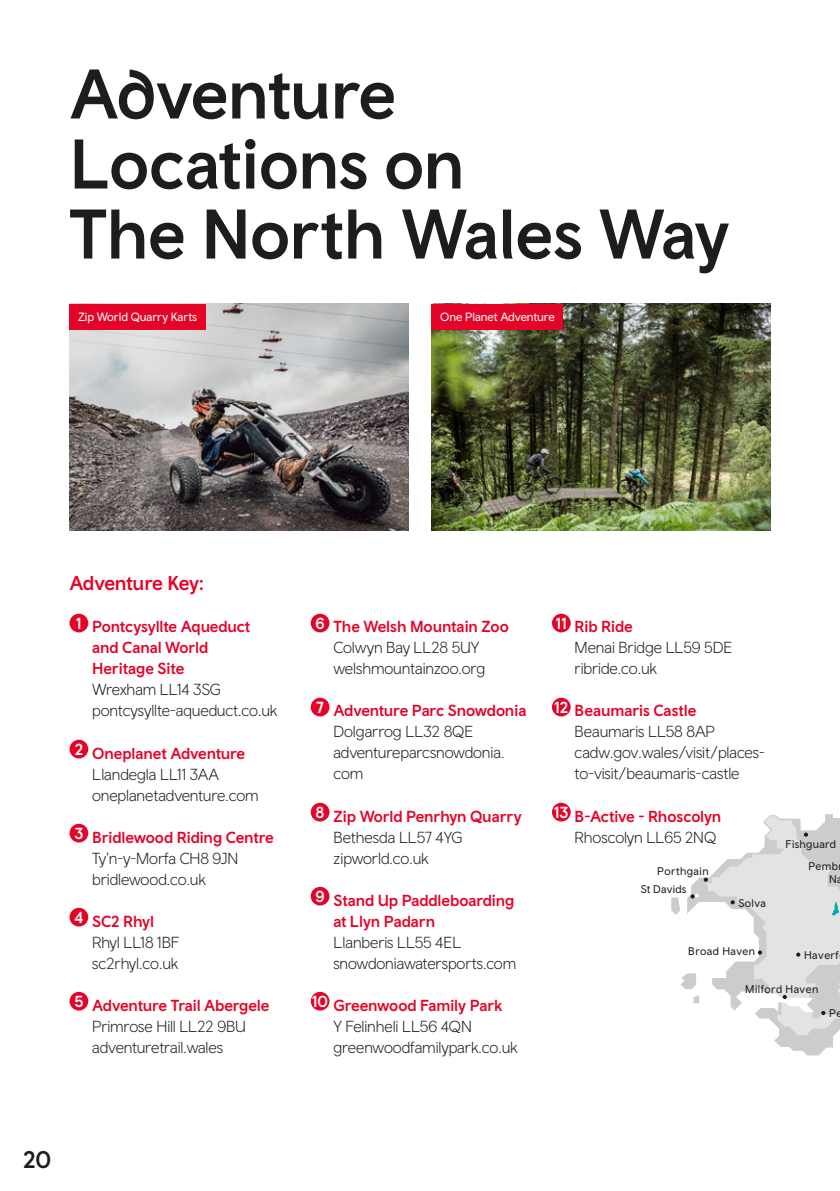
<style>
.page{position:relative;width:840px;height:1191px;background:#fff}
.page>*{position:absolute;margin:0;border:0;box-sizing:border-box;transform-origin:0 0}
.t1{font:500 70px/70px "Wales Sans Headline";letter-spacing:-.01em;color:#1d1d1b}
.t2{font:500 70px "Wales Sans Body";letter-spacing:-.01em;color:#1d1d1b}
.t3{font:500 24px "Wales Sans Body";color:#1d1d1b}
.t4{font:500 20px "Wales Sans Body";letter-spacing:-.025em;color:#e40428}
.t5{font:300 16px/21px "Wales Sans Body";letter-spacing:-.01em;color:#1d1d1b}
.t6{font:500 16px/21px "Wales Sans Body";letter-spacing:-.01em;color:#e40428}
.t7{font:12px "Wales Sans Body";letter-spacing:-.005em;color:#fff}
.t8{font:11.2px/12.4px "Wales Sans Body";letter-spacing:.035em;color:#1d1d1b}
.s1{font-family:"Wales Sans Headline"}
.s2{font-weight:500;color:#e40428}
.s3{font-weight:300;color:#1d1d1b}
</style>
<div class="page">
<div style="left:69px;top:613px;width:19px;height:19px;background:#e40428;border-radius:50%"></div>
<div style="left:69px;top:739px;width:19px;height:19px;background:#e40428;border-radius:50%"></div>
<div style="left:69px;top:823px;width:19px;height:19px;background:#e40428;border-radius:50%"></div>
<div style="left:69px;top:907px;width:19px;height:19px;background:#e40428;border-radius:50%"></div>
<div style="left:69px;top:991px;width:19px;height:19px;background:#e40428;border-radius:50%"></div>
<div style="left:310px;top:613px;width:19px;height:19px;background:#e40428;border-radius:50%"></div>
<div style="left:310px;top:697px;width:19px;height:19px;background:#e40428;border-radius:50%"></div>
<div style="left:310px;top:802px;width:19px;height:19px;background:#e40428;border-radius:50%"></div>
<div style="left:310px;top:886px;width:19px;height:19px;background:#e40428;border-radius:50%"></div>
<div style="left:310px;top:991px;width:19px;height:19px;background:#e40428;border-radius:50%"></div>
<div style="left:551px;top:613px;width:19px;height:19px;background:#e40428;border-radius:50%"></div>
<div style="left:551px;top:697px;width:19px;height:19px;background:#e40428;border-radius:50%"></div>
<div style="left:551px;top:802px;width:19px;height:19px;background:#e40428;border-radius:50%"></div>
<img style="left:69px;top:304px;width:339px;height:227px">
<div style="left:69px;top:304px;width:137px;height:25px;background:#e40428"></div>
<img style="left:431px;top:304px;width:339px;height:227px">
<div style="left:431px;top:304px;width:132px;height:25px;background:#e40428"></div>
<svg style="left:671px;top:814px;width:168px;height:241px"></svg>
<h1 class="t1" style="left:69px;top:57px;width:396px">Adventure<br>Locations on</h1>
<h1 class="t2" style="left:69px;top:192px;width:660px"><span class="s1">The</span> North Wales Way</h1>
<p class="t7" style="left:78px;top:309px;width:121px">Zip World Quarry Karts</p>
<p class="t7" style="left:440px;top:309px;width:116px">One Planet Adventure</p>
<p class="t4" style="left:69px;top:571px;width:136px">Adventure Key:</p>
<p class="t6" style="left:92px;top:616px;width:159px;text-indent:-16px"><sup>1</sup> Pontcysyllte Aqueduct and Canal World<br>Heritage Site</p>
<p class="t5" style="left:92px;top:679px;width:186px">Wrexham LL14 3SG pontcysyllte-aqueduct.co.uk</p>
<p class="t5" style="left:92px;top:742px;width:168px;text-indent:-18px"><sup>2</sup> <span class="s2">Oneplanet Adventure<br></span>Llandegla LL11 3AA oneplanetadventure.com</p>
<p class="t5" style="left:92px;top:826px;width:183px;text-indent:-18px"><sup>3</sup> <span class="s2">Bridlewood Riding Centre<br></span>Ty'n-y-Morfa CH8 9JN bridlewood.co.uk</p>
<p class="t5" style="left:92px;top:910px;width:88px;text-indent:-18px"><sup>4</sup> <span class="s2">SC2 Rhyl<br></span>Rhyl LL18 1BF sc2rhyl.co.uk</p>
<p class="t5" style="left:92px;top:994px;width:179px;text-indent:-18px"><sup>5</sup> <span class="s2">Adventure Trail Abergele<br></span>Primrose Hill LL22 9BU adventuretrail.wales</p>
<p class="t5" style="left:333px;top:616px;width:177px;text-indent:-18px"><sup>6</sup> <span class="s2">The Welsh Mountain Zoo<br></span>Colwyn Bay LL28 5UY welshmountainzoo.org</p>
<p class="t5" style="left:333px;top:700px;width:194px;text-indent:-17px"><sup>7</sup> <span class="s2">Adventure Parc Snowdonia<br></span>Dolgarrog LL32 8QE adventureparcsnowdonia. com</p>
<p class="t5" style="left:333px;top:805px;width:189px;text-indent:-18px"><sup>8</sup> <span class="s2">Zip World Penrhyn Quarry<br></span>Bethesda LL57 4YG zipworld.co.uk</p>
<p class="t6" style="left:333px;top:889px;width:182px;text-indent:-18px"><sup>9</sup> Stand Up Paddleboarding at Llyn Padarn</p>
<p class="t5" style="left:333px;top:931px;width:184px">Llanberis LL55 4EL snowdoniawatersports.com</p>
<p class="t5" style="left:333px;top:994px;width:186px;text-indent:-21px"><sup>10</sup> <span class="s2">Greenwood Family Park<br></span>Y Felinheli LL56 4QN greenwoodfamilypark.co.uk</p>
<p class="t5" style="left:574px;top:616px;width:159px;text-indent:-19px"><sup>11</sup> <span class="s2">Rib Ride<br></span>Menai Bridge LL59 5DE ribride.co.uk</p>
<p class="t5" style="left:574px;top:700px;width:192px;text-indent:-20px"><sup>12</sup> <span class="s2">Beaumaris Castle<br></span>Beaumaris LL58 8AP cadw.gov.wales/visit/places&shy;to-visit/beaumaris-castle</p>
<p class="t6" style="left:574px;top:805px;width:148px;text-indent:-21px"><sup>13</sup> B-Active - Rhoscolyn<br><span class="s3">Rhoscolyn LL65 2NQ</span></p>
<p class="t8" style="left:640px;top:861px;width:69px;line-height:18.2px;text-indent:16px">Porthgain<br>St Davids</p>
<p class="t8" style="left:738px;top:896px;width:29px">Solva</p>
<p class="t8" style="left:688px;top:944px;width:68px">Broad Haven</p>
<p class="t8" style="left:785px;top:837px;width:52px">Fishguard</p>
<p class="t8" style="left:828px;top:860px;width:15px;text-indent:-21px">Pemb<br>Na</p>
<p class="t8" style="left:803px;top:948px;width:36px">Haverf</p>
<p class="t8" style="left:744px;top:982px;width:75px">Milford Haven</p>
<p class="t8" style="left:828px;top:1006px;width:15px">Pe</p>
<h2 class="t3" style="left:23px;top:1144px;width:30px">20</h2>
</div>
